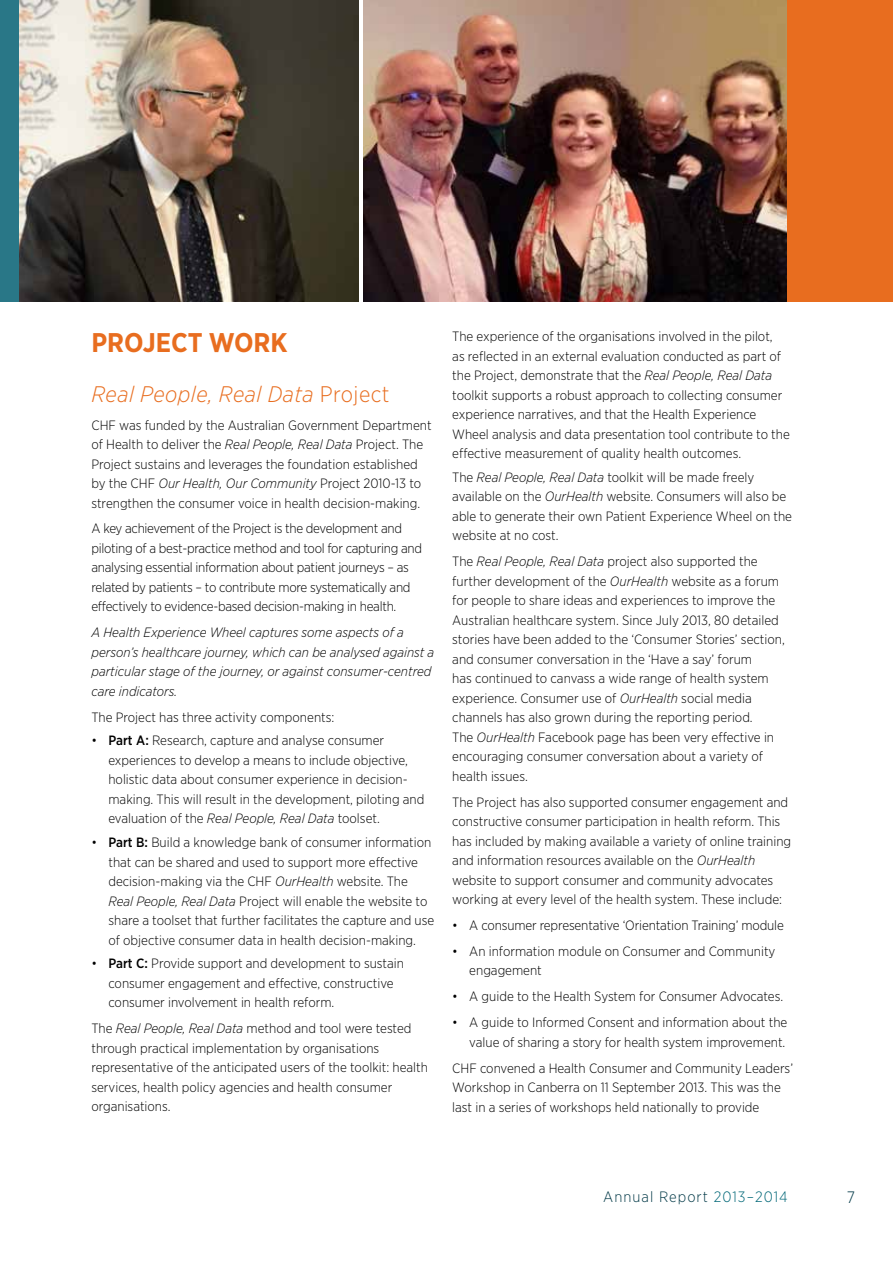
<style>
.page{position:relative;width:893px;height:1263px;background:#fff}
.page>*{position:absolute;margin:0;border:0;box-sizing:border-box;transform-origin:0 0}
.t1{font:700 27px "Gotham Narrow";color:#e86d1f}
.t2{font:italic 300 22.5px "Gotham Narrow";letter-spacing:.02em;color:#e86d1f}
.t3{font:300 16.5px "Gotham Narrow";color:#003846}
.t4{font:300 15px "Gotham Narrow";letter-spacing:.07em;color:#003846}
.t5{font:300 13.5px/19.5px "Gotham Narrow";color:#000}
.t6{font:300 13.5px/19.5px "Gotham Narrow";letter-spacing:-.02em;color:#000}
.t7{font:italic 300 13.5px/19.5px "Gotham Narrow";color:#000}
.s1{font-style:normal}
.s2{font-style:italic}
.s3{font-weight:500}
.s4{color:#006777}
</style>
<div class="page">
<img style="left:18px;top:0;width:340px;height:302px">
<img style="left:364px;top:0;width:423px;height:302px">
<div style="left:0;top:0;width:18px;height:302px;background:#297787"></div>
<div style="left:787px;top:0;width:106px;height:302px;background:#e86d1f"></div>
<h1 class="t1" style="left:91px;top:326px;width:198px">PROJECT WORK</h1>
<h2 class="t2" style="left:91px;top:380px;width:300px">Real People, Real Data <span class="s1">Project</span></h2>
<p class="t5" style="left:91px;top:415px;width:342px">CHF was funded by the Australian Government Department of Health to deliver the <span class="s2">Real People, Real Data</span> Project. The Project sustains and leverages the foundation established by the CHF <span class="s2">Our Health, Our Community</span> Project 2010-13 to strengthen the consumer voice in health decision-making.</p>
<p class="t6" style="left:91px;top:519px;width:332px">A key achievement of the Project is the development and piloting of a best-practice method and tool for capturing and analysing essential information about patient journeys – as related by patients – to contribute more systematically and effectively to evidence-based decision-making in health.</p>
<p class="t7" style="left:91px;top:623px;width:344px">A Health Experience Wheel captures some aspects of a person’s healthcare journey, which can be analysed against a particular stage of the journey, or against consumer-centred care indicators.</p>
<p class="t5" style="left:91px;top:707px;width:244px">The Project has three activity components:</p>
<p class="t5" style="left:108px;top:731px;width:317px;text-indent:-17px">• <span class="s3">Part A:</span> Research, capture and analyse consumer experiences to develop a means to include objective, holistic data about consumer experience in decision&shy;making. This will result in the development, piloting and evaluation of the <span class="s2">Real People, Real Data</span> toolset.</p>
<p class="t5" style="left:108px;top:832px;width:327px;text-indent:-17px">• <span class="s3">Part B:</span> Build a knowledge bank of consumer information that can be shared and used to support more effective decision-making via the CHF <span class="s2">OurHealth</span> website. The <span class="s2">Real People, Real Data</span> Project will enable the website to share a toolset that further facilitates the capture and use of objective consumer data in health decision-making.</p>
<p class="t5" style="left:108px;top:954px;width:297px;text-indent:-17px">• <span class="s3">Part C:</span> Provide support and development to sustain consumer engagement and effective, constructive consumer involvement in health reform.</p>
<p class="t5" style="left:91px;top:1018px;width:338px">The <span class="s2">Real People, Real Data</span> method and tool were tested through practical implementation by organisations representative of the anticipated users of the toolkit: health services, health policy agencies and health consumer organisations.</p>
<p class="t5" style="left:452px;top:327px;width:339px">The experience of the organisations involved in the pilot,<br>as reflected in an external evaluation conducted as part of the Project, demonstrate that the <span class="s2">Real People, Real Data </span>toolkit supports a robust approach to collecting consumer experience narratives, and that the Health Experience Wheel analysis and data presentation tool contribute to the effective measurement of quality health outcomes.</p>
<p class="t5" style="left:452px;top:467px;width:341px">The <span class="s2">Real People, Real Data</span> toolkit will be made freely available on the <span class="s2">OurHealth</span> website. Consumers will also be able to generate their own Patient Experience Wheel on the website at no cost.</p>
<p class="t5" style="left:452px;top:552px;width:334px">The <span class="s2">Real People, Real Data</span> project also supported the further development of the <span class="s2">OurHealth</span> website as a forum for people to share ideas and experiences to improve the Australian healthcare system. Since July 2013, 80 detailed stories have been added to the ‘Consumer Stories’ section, and consumer conversation in the ‘Have a say’ forum<br>has continued to canvass a wide range of health system experience. Consumer use of <span class="s2">OurHealth</span> social media channels has also grown during the reporting period.<br>The <span class="s2">OurHealth</span> Facebook page has been very effective in encouraging consumer conversation about a variety of health issues.</p>
<p class="t5" style="left:452px;top:792px;width:340px">The Project has also supported consumer engagement and constructive consumer participation in health reform. This has included by making available a variety of online training and information resources available on the <span class="s2">OurHealth </span>website to support consumer and community advocates working at every level of the health system. These include:</p>
<p class="t5" style="left:452px;top:915px;width:333px">• A consumer representative ‘Orientation Training’ module</p>
<p class="t5" style="left:469px;top:941px;width:308px;text-indent:-17px">• An information module on Consumer and Community engagement</p>
<p class="t5" style="left:452px;top:987px;width:332px">• A guide to the Health System for Consumer Advocates.</p>
<p class="t5" style="left:452px;top:1012px;width:337px;text-align:right">• A guide to Informed Consent and information about the value of sharing a story for health system improvement.</p>
<p class="t5" style="left:452px;top:1058px;width:342px">CHF convened a Health Consumer and Community Leaders’<br>Workshop in Canberra on 11 September 2013. This was the last in a series of workshops held nationally to provide</p>
<p class="t4" style="left:603px;top:1187px;width:186px">Annual Report <span class="s4">2013–2014</span></p>
<p class="t3" style="left:847px;top:1187px;width:10px">7</p>
</div>
